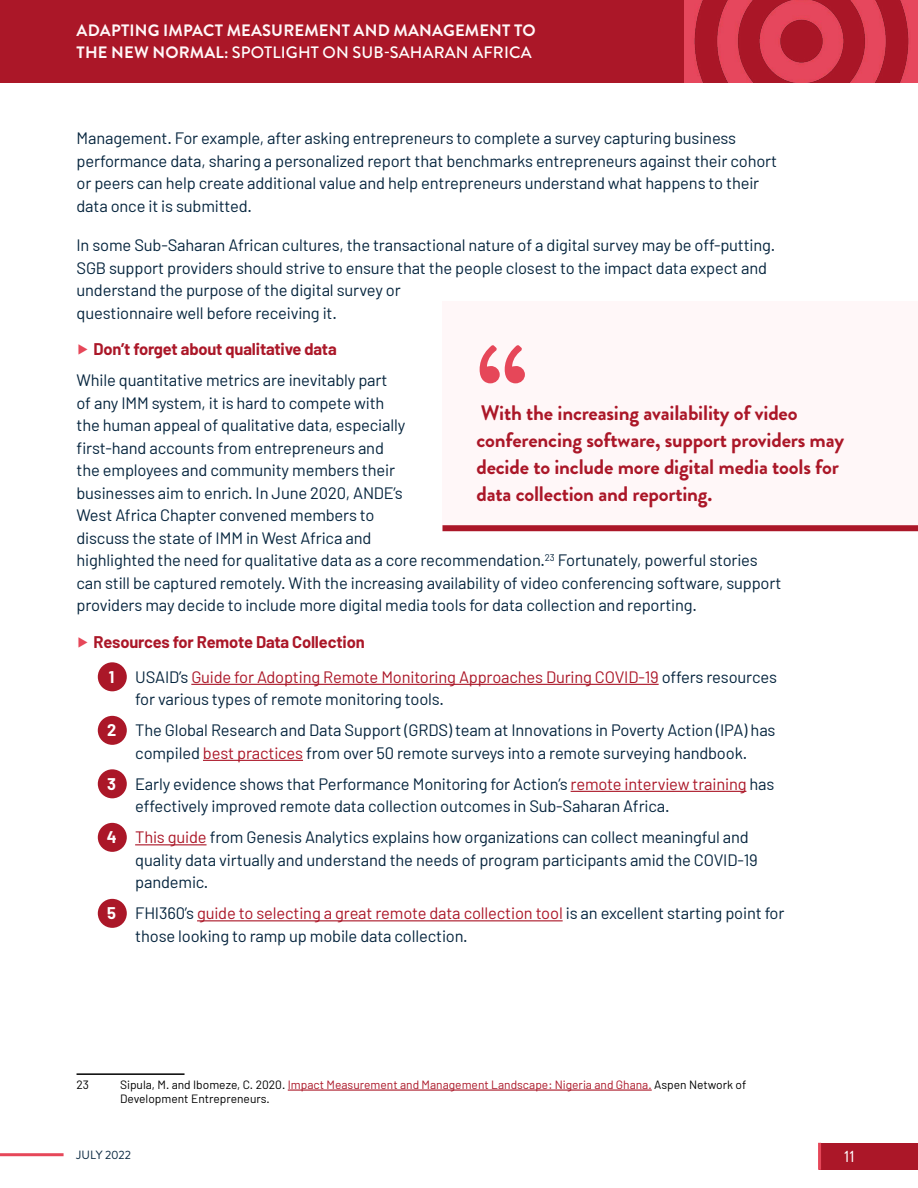
<style>
.page{position:relative;width:918px;height:1188px;background:#fff}
.page>*{position:absolute;margin:0;border:0;box-sizing:border-box;transform-origin:0 0}
.t1{font:700 130.5px "Brandon Grotesque";color:#e64759}
.t2{font:700 21px/27px "Brandon Grotesque";letter-spacing:-.01em;color:#ab1728}
.t3{font:16.5px/22.5px "Barlow";letter-spacing:-.01em;color:#06253e}
.t4{font:700 16.5px/22.5px "Brandon Grotesque";letter-spacing:.01em;color:#fff7f8}
.t5{font:700 16.5px/35px "Barlow";letter-spacing:-.01em;color:#ab1728}
.t6{font:16.5px "Brandon Grotesque";color:#fff}
.t7{font:12px/14.4px "Barlow";color:#000}
.t8{font:12px "Brandon Grotesque";letter-spacing:-.01em;color:#06253e}
.s1{font-weight:500;color:#fff}
.s2{color:#e64759}
.s3{font-weight:700;color:#ab1728}
.s4{color:#fff}
.s5{color:#ab1728}
.s6{font-weight:700;color:#fff}
</style>
<div class="page">
<div style="left:820px;top:1143px;width:98px;height:27px;background:#ab1728"></div>
<div style="left:0;top:0;width:918px;height:82px;background:#ab1728"></div>
<img style="left:685px;top:0;width:233px;height:82px">
<hr style="left:1px;top:1153px;width:61px;height:3px;background:#e64759">
<hr style="left:818px;top:1144px;width:3px;height:24px;background:#e64759">
<hr style="left:191px;top:684px;width:468px;height:1px;background:#ab1728">
<hr style="left:203px;top:760px;width:100px;height:1px;background:#ab1728">
<hr style="left:571px;top:791px;width:175px;height:1px;background:#ab1728">
<hr style="left:135px;top:844px;width:72px;height:1px;background:#ab1728">
<hr style="left:197px;top:920px;width:366px;height:1px;background:#ab1728">
<div style="left:98px;top:662px;width:29px;height:29px;background:#ab1728;border-radius:50%"></div>
<div style="left:98px;top:716px;width:29px;height:29px;background:#ab1728;border-radius:50%"></div>
<div style="left:98px;top:769px;width:29px;height:29px;background:#ab1728;border-radius:50%"></div>
<div style="left:98px;top:823px;width:29px;height:29px;background:#ab1728;border-radius:50%"></div>
<div style="left:98px;top:899px;width:29px;height:29px;background:#ab1728;border-radius:50%"></div>
<hr style="left:77px;top:1073px;width:108px;height:2px;background:#000">
<hr style="left:288px;top:1089px;width:364px;height:2px;background:#ab1728">
<div style="left:442px;top:301px;width:476px;height:225px;background:#fff7f8"></div>
<div style="left:442px;top:525px;width:476px;height:6px;background:#ab1728"></div>
<p class="t4" style="left:77px;top:19px;width:461px">ADAPTING IMPACT MEASUREMENT AND MANAGEMENT TO<br>THE NEW NORMAL: <span class="s1">SPOTLIGHT ON SUB-SAHARAN AFRICA</span></p>
<p class="t3" style="left:77px;top:126px;width:702px">Management. For example, after asking entrepreneurs to complete a survey capturing business performance data, sharing a personalized report that benchmarks entrepreneurs against their cohort or peers can help create additional value and help entrepreneurs understand what happens to their data once it is submitted.</p>
<p class="t3" style="left:77px;top:233px;width:700px">In some Sub-Saharan African cultures, the transactional nature of a digital survey may be off-putting.<br>SGB support providers should strive to ensure that the people closest to the impact data expect and understand the purpose of the digital survey or<br>questionnaire well before receiving it.</p>
<p class="t3" style="left:77px;top:333px;width:313px;line-height:31px"><span class="s2">▶</span> <span class="s3">Don’t forget about qualitative data<br></span>While quantitative metrics are inevitably part</p>
<p class="t3" style="left:77px;top:391px;width:706px">of any IMM system, it is hard to compete with<br>the human appeal of qualitative data, especially<br>first-hand accounts from entrepreneurs and<br>the employees and community members their<br>businesses aim to enrich. In June 2020, ANDE’s<br>West Africa Chapter convened members to<br>discuss the state of IMM in West Africa and<br>highlighted the need for qualitative data as a core recommendation.<sup>23</sup> Fortunately, powerful stories can still be captured remotely. With the increasing availability of video conferencing software, support providers may decide to include more digital media tools for data collection and reporting.</p>
<p class="t5" style="left:109px;top:624px;width:257px;text-indent:-32px"><span class="s2">▶</span> Resources for Remote Data Collection<br><span class="s4">1</span></p>
<h1 class="t1" style="left:477px;top:302px;width:53px">“</h1>
<p class="t2" style="left:477px;top:399px;width:369px">With the increasing availability of video conferencing software, support providers may</p>
<p class="t2" style="left:477px;top:453px;width:364px">decide to include more digital media tools for data collection and reporting.</p>
<p class="t3" style="left:135px;top:665px;width:643px">USAID’s <span class="s5">Guide for Adopting Remote Monitoring Approaches During COVID-19</span> offers resources for various types of remote monitoring tools.</p>
<p class="t3" style="left:107px;top:719px;width:670px;text-align:center"><span class="s6">2</span> The Global Research and Data Support (GRDS) team at Innovations in Poverty Action (IPA) has compiled <span class="s5">best practices</span> from over 50 remote surveys into a remote surveying handbook.</p>
<p class="t3" style="left:135px;top:772px;width:641px;text-indent:-28px"><span class="s6">3</span> Early evidence shows that Performance Monitoring for Action’s <span class="s5">remote interview training</span> has effectively improved remote data collection outcomes in Sub-Saharan Africa.</p>
<p class="t3" style="left:135px;top:826px;width:624px;text-indent:-29px"><span class="s6">4</span> <span class="s5">This guide</span> from Genesis Analytics explains how organizations can collect meaningful and quality data virtually and understand the needs of program participants amid the COVID-19 pandemic.</p>
<p class="t3" style="left:135px;top:902px;width:651px;text-indent:-28px"><span class="s6">5</span> FHI360’s <span class="s5">guide to selecting a great remote data collection tool</span> is an excellent starting point for those looking to ramp up mobile data collection.</p>
<p class="t7" style="left:77px;top:1077px;width:14px">23</p>
<p class="t7" style="left:120px;top:1077px;width:628px">Sipula, M. and Ibomeze, C. 2020. <span class="s5">Impact Measurement and Management Landscape: Nigeria and Ghana.</span> Aspen Network of<br>Development Entrepreneurs.</p>
<p class="t8" style="left:77px;top:1147px;width:56px">JULY 2022</p>
<p class="t6" style="left:844px;top:1145px;width:12px">11</p>
</div>
